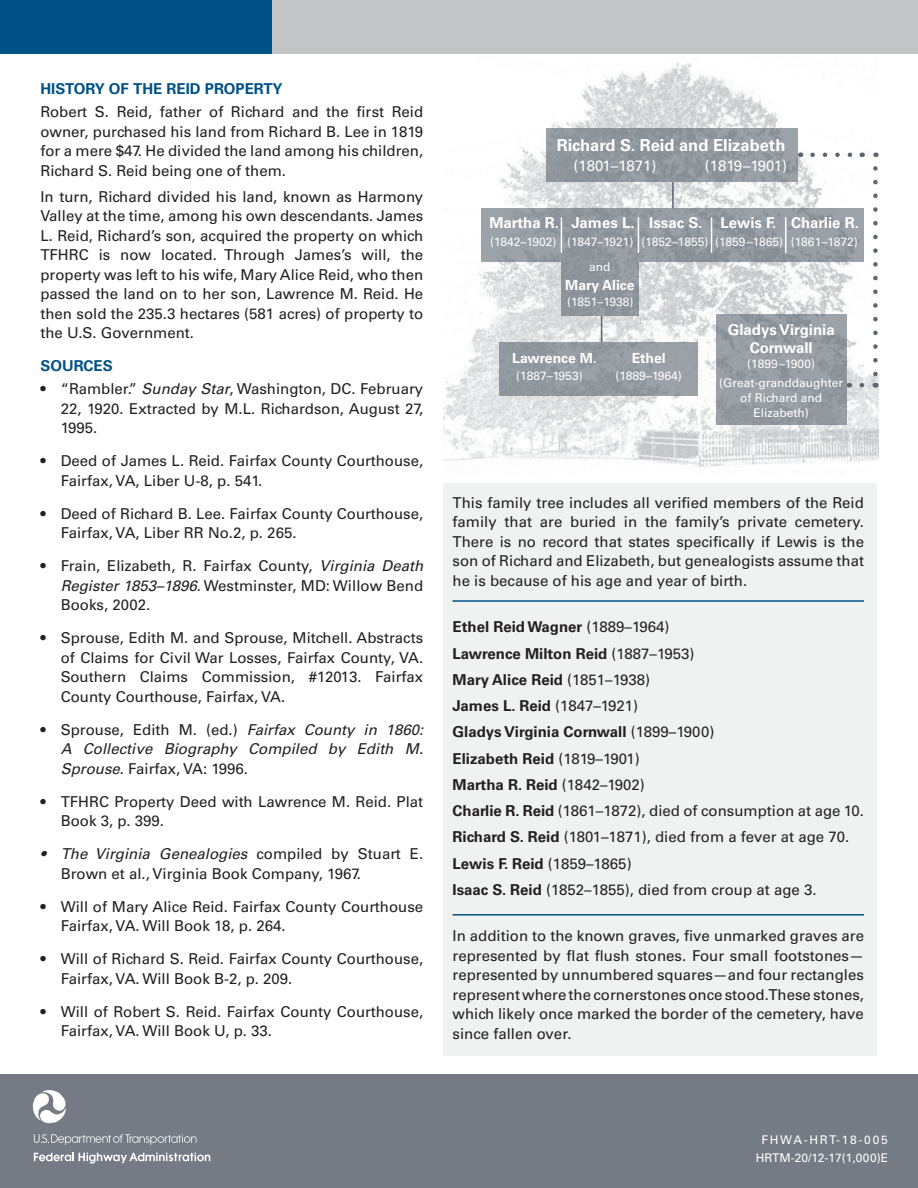
<style>
.page{position:relative;width:918px;height:1188px;background:#fff}
.page>*{position:absolute;margin:0;border:0;box-sizing:border-box;transform-origin:0 0}
.t1{font:700 16.5px "Univers LT Std";color:#fff}
.Body{font:15px/19.5px "Univers LT Std";color:#231f20;text-align:justify}
.Body-2{font:700 15px "Univers LT Std";color:#231f20}
.t2{font:italic 15px/19.5px "Univers LT Std";color:#231f20;text-align:justify}
.t3{font:700 15px/18px "Univers LT Std";color:#fff;text-align:center}
.t4{font:700 15px "Univers LT Std";color:#005187}
.t5{font:15px "Univers LT Std";letter-spacing:-.015em;color:#fff}
.t6{font:15px "Univers LT Std";letter-spacing:-.035em;color:#fff}
.t7{font:700 13.95px "Univers LT Std";color:#fff}
.BM__date_info{font:12px/19.5px "Univers LT Std";color:#fff;text-align:center}
.BM__date_info-2{font:12px "Univers LT Std";letter-spacing:.14em;color:#fff}
.s1{font-style:italic}
.s2{font-style:normal}
.s3{font-weight:400}
.s4{font-weight:700}
</style>
<div class="page">
<div style="left:444px;top:483px;width:433px;height:573px;background:#f0f2f2"></div>
<div style="left:14px;top:0;width:904px;height:54px;background:#c3c5c7"></div>
<div style="left:0;top:0;width:271px;height:54px;background:#005187"></div>
<div style="left:0;top:1074px;width:918px;height:114px;background:#757b84"></div>
<svg style="left:34px;top:1134px;width:163px;height:11px"></svg>
<svg style="left:33px;top:1090px;width:33px;height:34px"></svg>
<svg style="left:34px;top:1153px;width:176px;height:11px"></svg>
<img style="left:444px;top:62px;width:435px;height:405px">
<div style="left:546px;top:128px;width:252px;height:54px;background:#8f979d"></div>
<div style="left:561px;top:262px;width:78px;height:54px;background:#8d949b"></div>
<svg style="left:482px;top:208px;width:380px;height:54px;background:#939aa1"></svg>
<div style="left:500px;top:342px;width:198px;height:54px;background:#959ca2"></div>
<svg style="left:716px;top:314px;width:131px;height:110px;background:#949ba1"></svg>
<hr style="left:672px;top:182px;width:2px;height:26px;background:#5b6670">
<svg style="left:601px;top:316px;width:1px;height:26px"></svg>
<svg style="left:812px;top:153px;width:44px;height:4px"></svg>
<svg style="left:862px;top:168px;width:16px;height:219px"></svg>
<hr style="left:561px;top:217px;width:1px;height:36px;background:#fff">
<hr style="left:638px;top:217px;width:1px;height:36px;background:#fff">
<hr style="left:711px;top:217px;width:1px;height:36px;background:#fff">
<hr style="left:785px;top:217px;width:1px;height:36px;background:#fff">
<hr style="left:453px;top:600px;width:411px;height:2px;background:#005187">
<hr style="left:453px;top:914px;width:411px;height:2px;background:#005187">
<h1 class="t4" style="left:40px;top:80px;width:244px">HISTORY OF THE REID PROPERTY</h1>
<p class="Body" style="left:40px;top:102px;width:384px">Robert S. Reid, father of Richard and the first Reid owner, purchased his land from Richard B. Lee in 1819 for a mere $47. He divided the land among his children, Richard S. Reid being one of them.</p>
<p class="Body" style="left:40px;top:187px;width:384px">In turn, Richard divided his land, known as Harmony Valley at the time, among his own descendants. James L. Reid, Richard’s son, acquired the property on which TFHRC is now located. Through James’s will, the property was left to his wife, Mary Alice Reid, who then passed the land on to her son, Lawrence M. Reid. He then sold the 235.3 hectares (581 acres) of property to the U.S. Government.</p>
<h1 class="t4" style="left:40px;top:357px;width:74px">SOURCES</h1>
<p class="Body" style="left:61px;top:379px;width:364px;text-indent:-20px">• “Rambler.” <span class="s1">Sunday Star</span>, Washington, DC. February 22, 1920. Extracted by M.L. Richardson, August 27, 1995.</p>
<p class="Body" style="left:61px;top:451px;width:364px;text-indent:-20px">• Deed of James L. Reid. Fairfax County Courthouse,<br>Fairfax, VA, Liber U-8, p. 541.</p>
<p class="Body" style="left:61px;top:504px;width:364px;text-indent:-20px">• Deed of Richard B. Lee. Fairfax County Courthouse,<br>Fairfax, VA, Liber RR No.2, p. 265.</p>
<p class="Body" style="left:61px;top:556px;width:364px;text-indent:-20px">• Frain, Elizabeth, R. Fairfax County, <span class="s1">Virginia Death Register 1853–1896</span>. Westminster, MD: Willow Bend Books, 2002.</p>
<p class="Body" style="left:61px;top:628px;width:364px;text-indent:-20px">• Sprouse, Edith M. and Sprouse, Mitchell. Abstracts of Claims for Civil War Losses, Fairfax County, VA.<br>Southern Claims Commission, #12013. Fairfax County Courthouse, Fairfax, VA.</p>
<p class="t2" style="left:61px;top:720px;width:364px;text-indent:-20px"><span class="s2">• Sprouse, Edith M. (ed.)</span> Fairfax County in 1860:<br>A Collective Biography Compiled by Edith M.<br>Sprouse<span class="s2">. Fairfax, VA: 1996.</span></p>
<p class="Body" style="left:61px;top:792px;width:364px;text-indent:-20px">• TFHRC Property Deed with Lawrence M. Reid. Plat<br>Book 3, p. 399.</p>
<p class="Body" style="left:61px;top:844px;width:364px;text-indent:-20px"><span class="s1">• The Virginia Genealogies</span> compiled by Stuart E.<br>Brown et al., Virginia Book Company, 1967.</p>
<p class="Body" style="left:61px;top:897px;width:364px;text-indent:-20px">• Will of Mary Alice Reid. Fairfax County Courthouse<br>Fairfax, VA. Will Book 18, p. 264.</p>
<p class="Body" style="left:61px;top:949px;width:364px;text-indent:-20px">• Will of Richard S. Reid. Fairfax County Courthouse,<br>Fairfax, VA. Will Book B-2, p. 209.</p>
<p class="Body" style="left:61px;top:1002px;width:364px;text-indent:-20px">• Will of Robert S. Reid. Fairfax County Courthouse,<br>Fairfax, VA. Will Book U, p. 33.</p>
<h2 class="t1" style="left:557px;top:136px;width:230px">Richard S. Reid and Elizabeth</h2>
<h2 class="t5" style="left:574px;top:157px;width:84px">(1801–1871)</h2>
<h2 class="t6" style="left:705px;top:157px;width:84px">(1819–1901)</h2>
<h2 class="t3" style="left:489px;top:214px;width:71px">Martha R.</h2>
<h2 class="t3" style="left:572px;top:214px;width:65px">James L.</h2>
<h2 class="BM__date_info" style="left:589px;top:257px;width:23px">and</h2>
<h2 class="t7" style="left:565px;top:277px;width:71px">Mary Alice</h2>
<h2 class="BM__date_info" style="left:490px;top:232px;width:68px">(1842–1902)</h2>
<h2 class="BM__date_info" style="left:567px;top:232px;width:68px">(1847–1921)</h2>
<h2 class="BM__date_info" style="left:567px;top:292px;width:68px">(1851–1938)</h2>
<h2 class="t3" style="left:649px;top:214px;width:55px">Issac S.</h2>
<h2 class="t3" style="left:720px;top:214px;width:57px">Lewis F.</h2>
<h2 class="BM__date_info" style="left:641px;top:232px;width:69px">(1852–1855)</h2>
<h2 class="BM__date_info" style="left:715px;top:232px;width:70px">(1859–1865)</h2>
<h2 class="t3" style="left:791px;top:214px;width:69px">Charlie R.</h2>
<h2 class="BM__date_info" style="left:791px;top:232px;width:69px">(1861–1872)</h2>
<h2 class="t7" style="left:512px;top:350px;width:86px">Lawrence M.</h2>
<h2 class="t7" style="left:632px;top:350px;width:36px">Ethel</h2>
<h2 class="BM__date_info" style="left:516px;top:366px;width:68px">(1887–1953)</h2>
<h2 class="BM__date_info" style="left:616px;top:366px;width:68px">(1889–1964)</h2>
<h2 class="t3" style="left:728px;top:321px;width:108px">Gladys Virginia<br>Cornwall</h2>
<h2 class="BM__date_info" style="left:719px;top:354px;width:126px">(1899–1900) (Great-granddaughter</h2>
<h2 class="BM__date_info" style="left:740px;top:390px;width:84px;line-height:15px">of Richard and<br>Elizabeth)</h2>
<p class="Body" style="left:453px;top:493px;width:413px">This family tree includes all verified members of the Reid family that are buried in the family’s private cemetery.<br>There is no record that states specifically if Lewis is the son of Richard and Elizabeth, but genealogists assume that he is because of his age and year of birth.</p>
<p class="Body-2" style="left:453px;top:618px;width:219px">Ethel Reid Wagner <span class="s3">(1889–1964)</span></p>
<p class="Body-2" style="left:453px;top:645px;width:244px">Lawrence Milton Reid <span class="s3">(1887–1953)</span></p>
<p class="Body-2" style="left:453px;top:671px;width:199px">Mary Alice Reid <span class="s3">(1851–1938)</span></p>
<p class="Body-2" style="left:453px;top:697px;width:187px">James L. Reid <span class="s3">(1847–1921)</span></p>
<p class="Body-2" style="left:453px;top:723px;width:263px">Gladys Virginia Cornwall <span class="s3">(1899–1900)</span></p>
<p class="Body-2" style="left:453px;top:750px;width:189px">Elizabeth Reid <span class="s3">(1819–1901)</span></p>
<p class="Body-2" style="left:453px;top:776px;width:194px">Martha R. Reid <span class="s3">(1842–1902)</span></p>
<p class="Body" style="left:453px;top:801px;width:413px"><span class="s4">Charlie R. Reid</span> (1861–1872), died of consumption at age 10.</p>
<p class="Body" style="left:453px;top:827px;width:398px"><span class="s4">Richard S. Reid</span> (1801–1871), died from a fever at age 70.</p>
<p class="Body-2" style="left:453px;top:855px;width:181px">Lewis F. Reid <span class="s3">(1859–1865)</span></p>
<p class="Body" style="left:453px;top:880px;width:366px"><span class="s4">Isaac S. Reid</span> (1852–1855), died from croup at age 3.</p>
<p class="Body" style="left:453px;top:926px;width:413px">In addition to the known graves, five unmarked graves are represented by flat flush stones. Four small footstones— represented by unnumbered squares—and four rectangles represent where the cornerstones once stood. These stones, which likely once marked the border of the cemetery, have since fallen over.</p>
<p class="BM__date_info-2" style="left:762px;top:1133px;width:128px">FHWA-HRT-18-005</p>
<p class="BM__date_info" style="left:756px;top:1148px;width:134px">HRTM-20/12-17(1,000)E</p>
</div>
